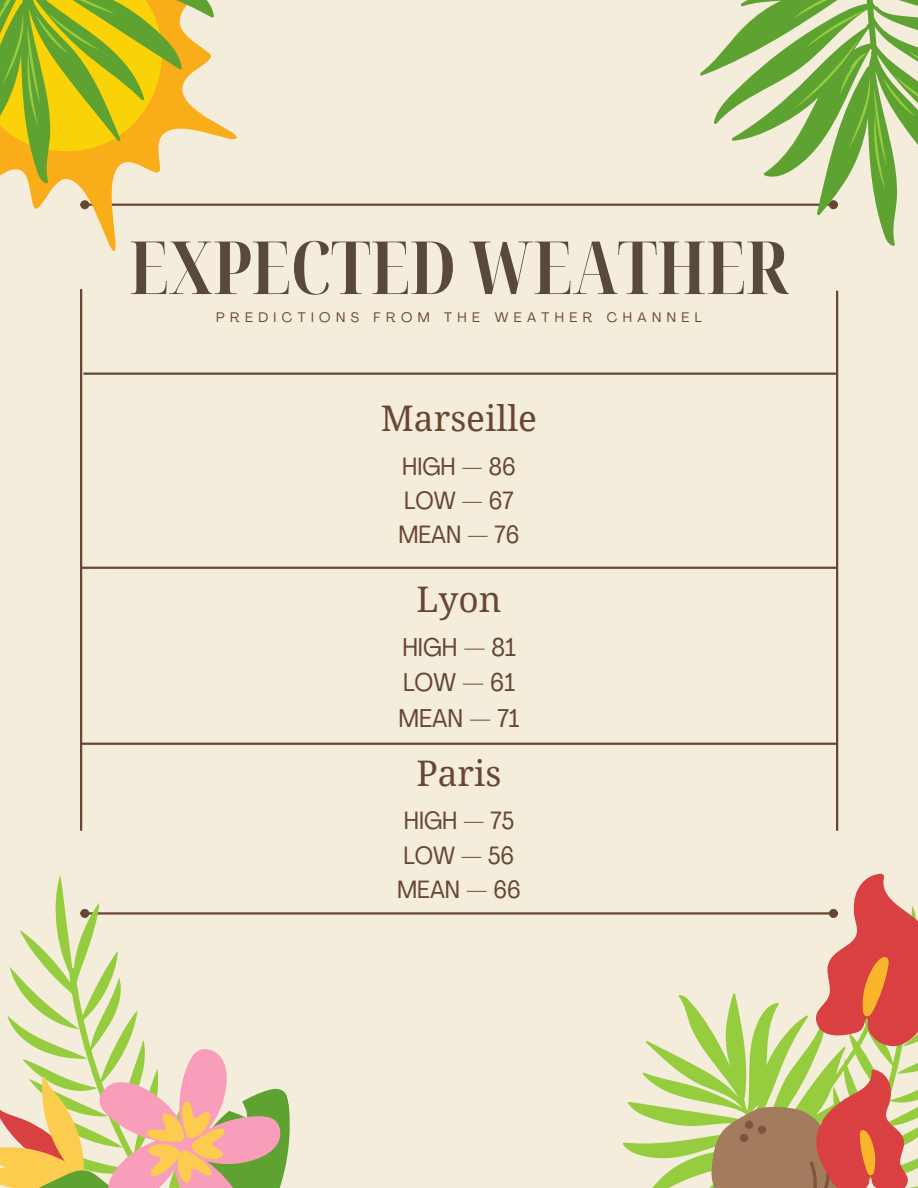
<style>
.page{position:relative;width:918px;height:1188px;background:#f4eddb}
.page>*{position:absolute;margin:0;border:0;box-sizing:border-box;transform-origin:0 0}
.t1{font:700 extra-condensed 73.5px "Noto Serif Display";color:#58483d}
.t2{font:35.25px "Noto Serif";color:#674732}
.t3{font:condensed 25.35px "Agrandir";color:#674732}
.t4{font:condensed 24.75px "Agrandir";color:#674732}
.t5{font:13.65px "Agrandir";letter-spacing:.395em;color:#674732}
</style>
<div class="page">
<hr style="left:89px;top:204px;width:740px;height:2px;background:#674732">
<hr style="left:89px;top:912px;width:740px;height:3px;background:#674732">
<svg style="left:28px;top:128px;width:213px;height:123px"></svg>
<hr style="left:80px;top:289px;width:2px;height:542px;background:#674732">
<hr style="left:836px;top:291px;width:2px;height:540px;background:#674732">
<hr style="left:82px;top:743px;width:754px;height:2px;background:#674732">
<hr style="left:82px;top:567px;width:754px;height:2px;background:#674732">
<hr style="left:84px;top:373px;width:754px;height:2px;background:#674732">
<svg style="left:7px;top:875px;width:223px;height:159px"></svg>
<svg style="left:0;top:1034px;width:290px;height:154px"></svg>
<svg style="left:617px;top:912px;width:91px;height:276px"></svg>
<svg style="left:708px;top:873px;width:210px;height:315px"></svg>
<svg style="left:0;top:0;width:225px;height:183px"></svg>
<svg style="left:700px;top:0;width:197px;height:246px"></svg>
<svg style="left:790px;top:0;width:128px;height:189px"></svg>
<p class="t1" style="left:129px;top:216px;width:661px">EXPECTED WEATHER</p>
<p class="t5" style="left:216px;top:312px;width:487px">PREDICTIONS FROM THE WEATHER CHANNEL</p>
<p class="t2" style="left:381px;top:394px;width:158px">Marseille</p>
<p class="t4" style="left:402px;top:456px;width:115px">HIGH — 86</p>
<p class="t4" style="left:404px;top:490px;width:111px">LOW — 67</p>
<p class="t4" style="left:398px;top:525px;width:123px">MEAN — 76</p>
<p class="t2" style="left:416px;top:575px;width:87px">Lyon</p>
<p class="t3" style="left:402px;top:637px;width:115px">HIGH — 81</p>
<p class="t3" style="left:403px;top:672px;width:113px">LOW — 61</p>
<p class="t3" style="left:398px;top:708px;width:123px">MEAN — 71</p>
<p class="t2" style="left:417px;top:749px;width:86px">Paris</p>
<p class="t4" style="left:404px;top:811px;width:112px">HIGH — 75</p>
<p class="t4" style="left:404px;top:845px;width:112px">LOW — 56</p>
<p class="t4" style="left:397px;top:880px;width:125px">MEAN — 66</p>
</div>
